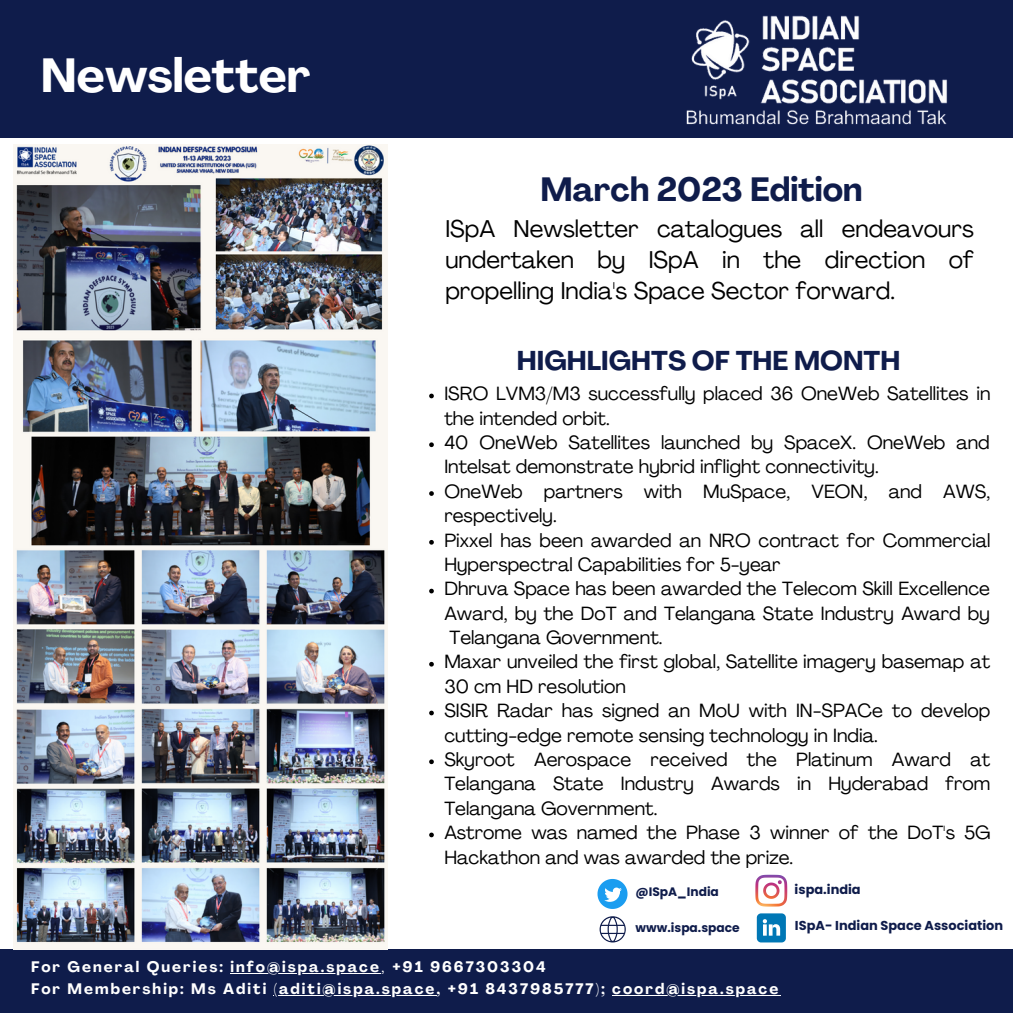
<style>
.page{position:relative;width:1013px;height:1013px;background:#fff}
.page>*{position:absolute;margin:0;border:0;box-sizing:border-box;transform-origin:0 0}
.t1{font:700 47.25px "Agrandir";color:#fff}
.t2{font:700 33.25px "Agrandir";color:#0f1c4b}
.t3{font:700 26.88px "Agrandir";color:#0f1c4b}
.t4{font:23.88px/31px "Agrandir";color:#000;text-align:justify}
.t5{font:18.88px/24.4px "Agrandir";color:#000}
.t6{font:700 15px/22.5px "Agrandir";letter-spacing:.135em;color:#fff}
.t7{font:700 12.88px "Poppins";color:#0f1c4b}
.t8{font:700 12.25px "Poppins";color:#0f1c4b}
.s1{font-weight:400}
</style>
<div class="page">
<div style="left:0;top:0;width:1012px;height:138px;background:#0f1c4b"></div>
<img style="left:686px;top:15px;width:262px;height:110px">
<svg style="left:597px;top:879px;width:30px;height:30px"></svg>
<svg style="left:755px;top:874px;width:32px;height:32px"></svg>
<svg style="left:756px;top:913px;width:30px;height:29px"></svg>
<svg style="left:599px;top:916px;width:26px;height:26px"></svg>
<div style="left:0;top:949px;width:1012px;height:63px;background:#0f1c4b"></div>
<img style="left:13px;top:145px;width:374px;height:804px">
<svg style="left:429px;top:393px;width:5px;height:5px"></svg>
<svg style="left:429px;top:442px;width:5px;height:5px"></svg>
<svg style="left:429px;top:491px;width:5px;height:5px"></svg>
<svg style="left:429px;top:540px;width:5px;height:4px"></svg>
<svg style="left:429px;top:588px;width:5px;height:5px"></svg>
<svg style="left:429px;top:662px;width:5px;height:4px"></svg>
<svg style="left:429px;top:710px;width:5px;height:5px"></svg>
<svg style="left:429px;top:759px;width:5px;height:5px"></svg>
<svg style="left:429px;top:832px;width:5px;height:5px"></svg>
<hr style="left:230px;top:972px;width:151px;height:1px;background:#fff">
<hr style="left:279px;top:995px;width:157px;height:1px;background:#fff">
<hr style="left:612px;top:995px;width:168px;height:1px;background:#fff">
<h1 class="t1" style="left:41px;top:57px;width:271px">Newsletter</h1>
<h2 class="t2" style="left:540px;top:176px;width:323px">March 2023 Edition</h2>
<p class="t4" style="left:445px;top:215px;width:530px">ISpA Newsletter catalogues all endeavours undertaken by ISpA in the direction of propelling India's Space Sector forward.</p>
<h3 class="t3" style="left:517px;top:350px;width:385px">HIGHLIGHTS OF THE MONTH</h3>
<p class="t5" style="left:444px;top:383px;width:547px">ISRO LVM3/M3 successfully placed 36 OneWeb Satellites in the intended orbit.<br>40 OneWeb Satellites launched by SpaceX. OneWeb and Intelsat demonstrate hybrid inflight connectivity.<br>OneWeb partners with MuSpace, VEON, and AWS, respectively.<br>Pixxel has been awarded an NRO contract for Commercial Hyperspectral Capabilities for 5-year<br>Dhruva Space has been awarded the Telecom Skill Excellence Award, by the DoT and Telangana State Industry Award by Telangana Government.<br>Maxar unveiled the first global, Satellite imagery basemap at 30 cm HD resolution<br>SISIR Radar has signed an MoU with IN-SPACe to develop cutting-edge remote sensing technology in India.<br>Skyroot Aerospace received the Platinum Award at Telangana State Industry Awards in Hyderabad from Telangana Government.<br>Astrome was named the Phase 3 winner of the DoT's 5G Hackathon and was awarded the prize.</p>
<p class="t8" style="left:635px;top:883px;width:85px">@ISpA_India</p>
<p class="t7" style="left:794px;top:880px;width:68px">ispa.india</p>
<p class="t7" style="left:795px;top:916px;width:210px">ISpA- Indian Space Association</p>
<p class="t8" style="left:635px;top:918px;width:106px">www.ispa.space</p>
<p class="t6" style="left:31px;top:956px;width:748px">For General Queries: info@ispa.space<span class="s1">,</span> +91 9667303304<br>For Membership: Ms Aditi (aditi@ispa.space, +91 8437985777); coord@ispa.space</p>
</div>
